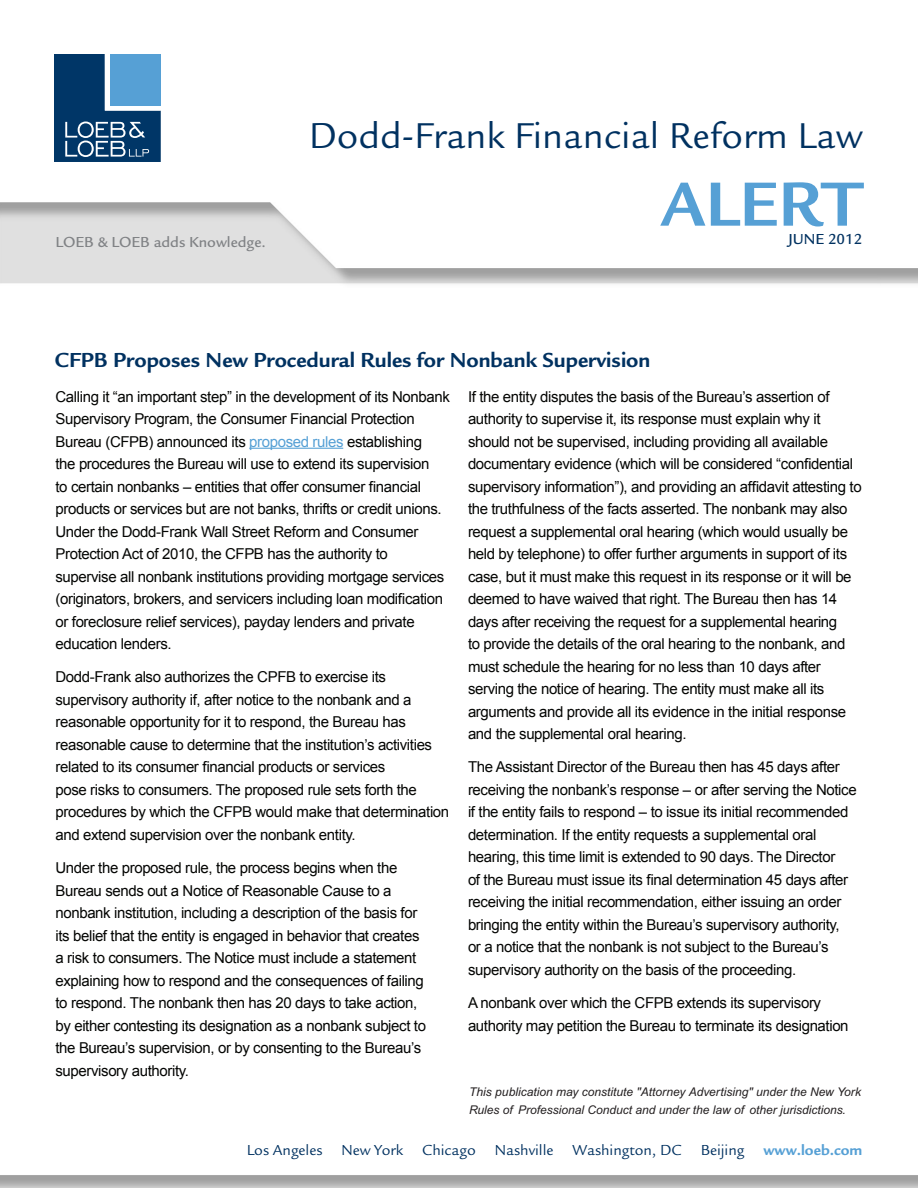
<style>
.page{position:relative;width:918px;height:1188px;background:#fff}
.page>*{position:absolute;margin:0;border:0;box-sizing:border-box;transform-origin:0 0}
._03__Body{font:700 64.5px "Legacy Sans";color:#56a0d5}
._03__Body-2{font:37.2px "Legacy Sans";color:#003160}
._01__Article_Title{font:700 21px "Legacy Sans";color:#003160}
._03__Body-3{font:15px/22.5px "Arial";letter-spacing:-.025em;color:#040503}
.t1{font:15px "Legacy Sans";color:#003160}
.t2{font:500 15px "Legacy Sans";color:#808285}
.t3{font:700 15px "Legacy Sans";color:#56a0d5}
._03__Body-4{font:500 15px "Legacy Sans";color:#003160}
.t4{font:italic 12px/18px "Arial";color:#231f20}
.s1{color:#56a0d5}
</style>
<div class="page">
<hr style="left:249px;top:448px;width:94px;height:1px;background:#56a0d5">
<svg style="left:54px;top:54px;width:107px;height:108px;background:#316591"></svg>
<p class="t2" style="left:56px;top:233px;width:212px">LOEB &amp; LOEB adds Knowledge.</p>
<p class="_03__Body-2" style="left:309px;top:114px;width:555px">Dodd-Frank Financial Reform Law</p>
<p class="_03__Body" style="left:660px;top:165px;width:204px">ALERT</p>
<p class="_03__Body-4" style="left:788px;top:230px;width:75px">JUNE 2012</p>
<p class="_01__Article_Title" style="left:55px;top:347px;width:597px">CFPB Proposes New Procedural Rules for Nonbank Supervision</p>
<p class="_03__Body-3" style="left:56px;top:385px;width:396px">Calling it “an important step” in the development of its Nonbank Supervisory Program, the Consumer Financial Protection Bureau (CFPB) announced its <span class="s1">proposed rules</span> establishing<br>the procedures the Bureau will use to extend its supervision<br>to certain nonbanks – entities that offer consumer financial products or services but are not banks, thrifts or credit unions.<br>Under the Dodd-Frank Wall Street Reform and Consumer Protection Act of 2010, the CFPB has the authority to supervise all nonbank institutions providing mortgage services (originators, brokers, and servicers including loan modification or foreclosure relief services), payday lenders and private education lenders.</p>
<p class="_03__Body-3" style="left:56px;top:666px;width:395px">Dodd-Frank also authorizes the CPFB to exercise its supervisory authority if, after notice to the nonbank and a reasonable opportunity for it to respond, the Bureau has reasonable cause to determine that the institution’s activities related to its consumer financial products or services<br>pose risks to consumers. The proposed rule sets forth the procedures by which the CFPB would make that determination and extend supervision over the nonbank entity.</p>
<p class="_03__Body-3" style="left:56px;top:857px;width:372px">Under the proposed rule, the process begins when the Bureau sends out a Notice of Reasonable Cause to a nonbank institution, including a description of the basis for its belief that the entity is engaged in behavior that creates a risk to consumers. The Notice must include a statement explaining how to respond and the consequences of failing to respond. The nonbank then has 20 days to take action, by either contesting its designation as a nonbank subject to the Bureau’s supervision, or by consenting to the Bureau’s supervisory authority.</p>
<p class="_03__Body-3" style="left:468px;top:385px;width:395px">If the entity disputes the basis of the Bureau’s assertion of authority to supervise it, its response must explain why it should not be supervised, including providing all available documentary evidence (which will be considered “confidential supervisory information”), and providing an affidavit attesting to the truthfulness of the facts asserted. The nonbank may also request a supplemental oral hearing (which would usually be held by telephone) to offer further arguments in support of its case, but it must make this request in its response or it will be deemed to have waived that right. The Bureau then has 14 days after receiving the request for a supplemental hearing<br>to provide the details of the oral hearing to the nonbank, and must schedule the hearing for no less than 10 days after serving the notice of hearing. The entity must make all its arguments and provide all its evidence in the initial response and the supplemental oral hearing.</p>
<p class="_03__Body-3" style="left:468px;top:756px;width:390px">The Assistant Director of the Bureau then has 45 days after receiving the nonbank’s response – or after serving the Notice if the entity fails to respond – to issue its initial recommended determination. If the entity requests a supplemental oral hearing, this time limit is extended to 90 days. The Director<br>of the Bureau must issue its final determination 45 days after receiving the initial recommendation, either issuing an order bringing the entity within the Bureau’s supervisory authority,<br>or a notice that the nonbank is not subject to the Bureau’s supervisory authority on the basis of the proceeding.</p>
<p class="_03__Body-3" style="left:468px;top:992px;width:382px">A nonbank over which the CFPB extends its supervisory authority may petition the Bureau to terminate its designation</p>
<p class="t4" style="left:469px;top:1082px;width:394px">This publication may constitute "Attorney Advertising" under the New York<br>Rules of Professional Conduct and under the law of other jurisdictions.</p>
<p class="t1" style="left:247px;top:1141px;width:77px">Los Angeles</p>
<p class="t1" style="left:342px;top:1141px;width:63px">New York</p>
<p class="t1" style="left:422px;top:1141px;width:55px">Chicago</p>
<p class="t1" style="left:495px;top:1141px;width:60px">Nashville</p>
<p class="t1" style="left:573px;top:1141px;width:111px">Washington, DC</p>
<p class="t1" style="left:701px;top:1141px;width:45px">Beijing</p>
<p class="t3" style="left:763px;top:1141px;width:101px">www.loeb.com</p>
</div>
